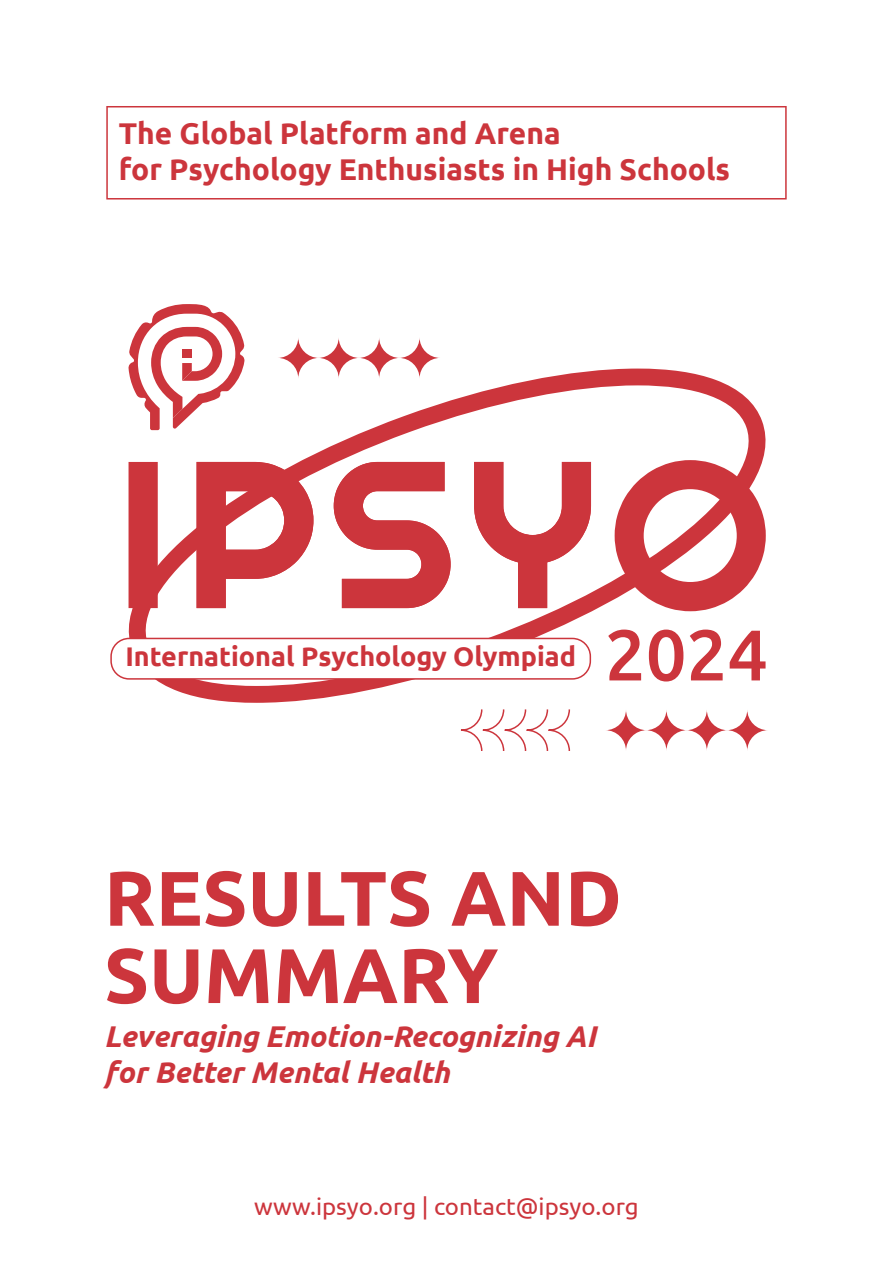
<style>
.page{position:relative;width:893px;height:1263px;background:#fff}
.page>*{position:absolute;margin:0;border:0;box-sizing:border-box;transform-origin:0 0}
.t1{font:700 77.25px/77.2px "Ubuntu";color:#cc353c}
.t2{font:500 71.7px "Ubuntu";color:#cc353c}
.t3{font:700 30px/36px "Ubuntu";color:#cc353c}
.t4{font:italic 700 30px/36px "Ubuntu";color:#cc353c}
.t5{font:700 27px "Ubuntu";color:#cc353c}
.t6{font:24px "Ubuntu";color:#cc353c}
</style>
<div class="page">
<svg style="left:128px;top:304px;width:117px;height:65px"></svg>
<svg style="left:126px;top:369px;width:640px;height:334px"></svg>
<div style="left:111px;top:638px;width:479px;height:41px;background:#fff;border-radius:18px"></div>
<div style="left:110px;top:638px;width:481px;height:42px;border:2px solid #cc353c;border-radius:18px"></div>
<svg style="left:197px;top:462px;width:394px;height:146px;fill:#ce3d43"></svg>
<svg style="left:277px;top:337px;width:42px;height:42px"></svg>
<svg style="left:318px;top:337px;width:41px;height:42px"></svg>
<svg style="left:358px;top:337px;width:42px;height:42px"></svg>
<svg style="left:399px;top:337px;width:41px;height:42px"></svg>
<svg style="left:460px;top:709px;width:111px;height:42px"></svg>
<svg style="left:605px;top:709px;width:42px;height:42px"></svg>
<svg style="left:646px;top:709px;width:41px;height:42px"></svg>
<svg style="left:686px;top:709px;width:42px;height:42px"></svg>
<svg style="left:726px;top:709px;width:42px;height:42px"></svg>
<svg style="left:106px;top:106px;width:681px;height:94px"></svg>
<p class="t3" style="left:119px;top:115px;width:613px">The Global Platform and Arena<br>for Psychology Enthusiasts in High Schools</p>
<p class="t5" style="left:125px;top:640px;width:452px">International Psychology Olympiad</p>
<h2 class="t2" style="left:605px;top:610px;width:165px">2024</h2>
<h1 class="t1" style="left:104px;top:858px;width:519px">RESULTS AND<br>SUMMARY</h1>
<p class="t4" style="left:104px;top:1018px;width:493px">Leveraging Emotion-Recognizing AI for Better Mental Health</p>
<p class="t6" style="left:254px;top:1192px;width:386px">www.ipsyo.org | contact@ipsyo.org</p>
</div>
